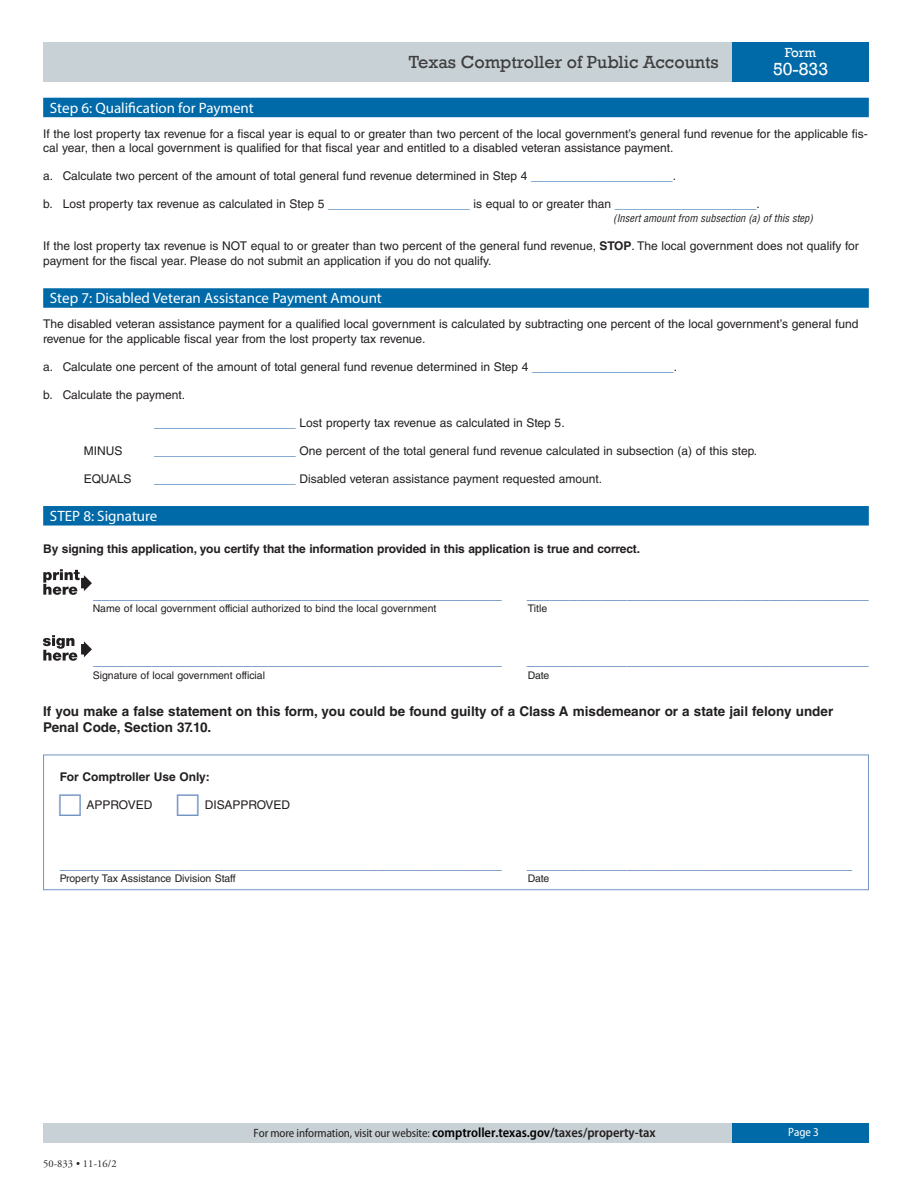
<style>
.page{position:relative;width:918px;height:1188px;background:#fff}
.page>*{position:absolute;margin:0;border:0;box-sizing:border-box;transform-origin:0 0}
.t1{font:18px "Rockwell";color:#3e3e3f}
.t2{font:18px "Rockwell";color:#fff}
.t3{font:15px "Helvetica LT Std";color:#5e84b9}
.t4{font:15px "Myriad Pro";color:#fff}
.t5{font:700 13.5px/16.2px "Helvetica LT Std";color:#231f20}
.t6{font:13.5px "Rockwell";color:#fff}
.t7{font:12px/14.4px "Helvetica LT Std";color:#231f20}
.t8{font:700 12px "Helvetica LT Std";letter-spacing:-.01em;color:#231f20}
.t9{font:semi-condensed 12px "Myriad Pro";letter-spacing:-.01em;color:#231f20}
.t10{font:semi-condensed 12px "Myriad Pro";color:#fff}
.t11{font:10.5px "Helvetica LT Std";color:#231f20}
.t12{font:italic condensed 10.5px "Helvetica LT Std";color:#231f20}
.t13{font:10.5px "Adobe Garamond Pro";letter-spacing:.01em;color:#231f20}
.s1{font-size:15px;color:#6095c5}
.s2{font-weight:700}
.s3{font-weight:600;font-size:13.5px;color:#000}
.s4{font-weight:600;font-size:13.5px}
</style>
<div class="page">
<div style="left:43px;top:42px;width:689px;height:39px;background:#c8d1d5"></div>
<div style="left:43px;top:1123px;width:689px;height:19px;background:#c8d1d5"></div>
<div style="left:732px;top:1123px;width:137px;height:19px;background:#006aa8"></div>
<div style="left:732px;top:42px;width:137px;height:39px;background:#006aa8"></div>
<div style="left:43px;top:98px;width:826px;height:19px;background:#006aa8"></div>
<div style="left:43px;top:288px;width:826px;height:20px;background:#006aa8"></div>
<div style="left:43px;top:506px;width:826px;height:20px;background:#006aa8"></div>
<svg style="left:43px;top:569px;width:49px;height:26px"></svg>
<svg style="left:81px;top:644px;width:3px;height:11px"></svg>
<svg style="left:84px;top:641px;width:8px;height:16px"></svg>
<svg style="left:43px;top:635px;width:34px;height:26px"></svg>
<div style="left:43px;top:755px;width:826px;height:135px;border:1px solid #7494c3"></div>
<h1 class="t1" style="left:409px;top:51px;width:311px">Texas Comptroller of Public Accounts</h1>
<p class="t6" style="left:785px;top:45px;width:33px">Form</p>
<h1 class="t2" style="left:773px;top:59px;width:57px">50-833</h1>
<h2 class="t4" style="left:50px;top:98px;width:205px">Step 6: Qualification for Payment</h2>
<p class="t7" style="left:43px;top:126px;width:826px">If the lost property tax revenue for a fiscal year is equal to or greater than two percent of the local government’s general fund revenue for the applicable fis&shy;cal year, then a local government is qualified for that fiscal year and entitled to a disabled veteran assistance payment.</p>
<p class="t7" style="left:43px;top:169px;width:635px">a. Calculate two percent of the amount of total general fund revenue determined in Step 4 <span class="s1">_________________</span>.</p>
<p class="t7" style="left:43px;top:197px;width:718px">b. Lost property tax revenue as calculated in Step 5 <span class="s1">_________________</span> is equal to or greater than <span class="s1">_________________</span>.</p>
<p class="t12" style="left:613px;top:212px;width:201px">(Insert amount from subsection (a) of this step)</p>
<p class="t7" style="left:43px;top:239px;width:817px">If the lost property tax revenue is NOT equal to or greater than two percent of the general fund revenue, <span class="s2">STOP</span>. The local government does not qualify for payment for the fiscal year. Please do not submit an application if you do not qualify.</p>
<h2 class="t4" style="left:50px;top:289px;width:333px">Step 7: Disabled Veteran Assistance Payment Amount</h2>
<p class="t7" style="left:43px;top:317px;width:817px">The disabled veteran assistance payment for a qualified local government is calculated by subtracting one percent of the local government’s general fund revenue for the applicable fiscal year from the lost property tax revenue.</p>
<p class="t7" style="left:43px;top:359px;width:636px">a. Calculate one percent of the amount of total general fund revenue determined in Step 4 <span class="s1">_________________</span>.</p>
<p class="t7" style="left:43px;top:387px;width:143px">b. Calculate the payment.</p>
<p class="t7" style="left:154px;top:415px;width:412px"><span class="s1">_________________</span> Lost property tax revenue as calculated in Step 5.</p>
<p class="t7" style="left:84px;top:443px;width:40px">MINUS</p>
<p class="t7" style="left:154px;top:443px;width:605px"><span class="s1">_________________</span> One percent of the total general fund revenue calculated in subsection (a) of this step.</p>
<p class="t7" style="left:84px;top:471px;width:49px">EQUALS</p>
<p class="t7" style="left:154px;top:471px;width:450px"><span class="s1">_________________</span> Disabled veteran assistance payment requested amount.</p>
<h2 class="t4" style="left:50px;top:507px;width:109px">STEP 8: Signature</h2>
<p class="t8" style="left:43px;top:541px;width:598px">By signing this application, you certify that the information provided in this application is true and correct.</p>
<p class="t3" style="left:93px;top:585px;width:410px">_________________________________________________</p>
<p class="t3" style="left:527px;top:585px;width:343px">_________________________________________</p>
<p class="t11" style="left:93px;top:603px;width:345px">Name of local government official authorized to bind the local government</p>
<p class="t11" style="left:528px;top:603px;width:21px">Title</p>
<p class="t3" style="left:93px;top:651px;width:410px">_________________________________________________</p>
<p class="t3" style="left:527px;top:651px;width:343px">_________________________________________</p>
<p class="t11" style="left:93px;top:669px;width:174px">Signature of local government official</p>
<p class="t11" style="left:528px;top:669px;width:23px">Date</p>
<p class="t5" style="left:43px;top:703px;width:792px">If you make a false statement on this form, you could be found guilty of a Class A misdemeanor or a state jail felony under<br>Penal Code, Section 37.10.</p>
<p class="t8" style="left:60px;top:770px;width:152px">For Comptroller Use Only:</p>
<p class="t7" style="left:87px;top:798px;width:67px">APPROVED</p>
<p class="t7" style="left:205px;top:798px;width:87px">DISAPPROVED</p>
<p class="t3" style="left:60px;top:855px;width:444px">_____________________________________________________</p>
<p class="t3" style="left:527px;top:855px;width:327px">_______________________________________</p>
<p class="t11" style="left:60px;top:873px;width:178px">Property Tax Assistance Division Staff</p>
<p class="t11" style="left:528px;top:873px;width:23px">Date</p>
<p class="t13" style="left:43px;top:1158px;width:75px">50-833 • 11-16/2</p>
<p class="t9" style="left:254px;top:1126px;width:404px">For more information, visit our website: <span class="s3">comptroller.texas.gov/</span><span class="s4">taxes/property-tax</span></p>
<p class="t10" style="left:788px;top:1126px;width:32px">Page 3</p>
</div>
